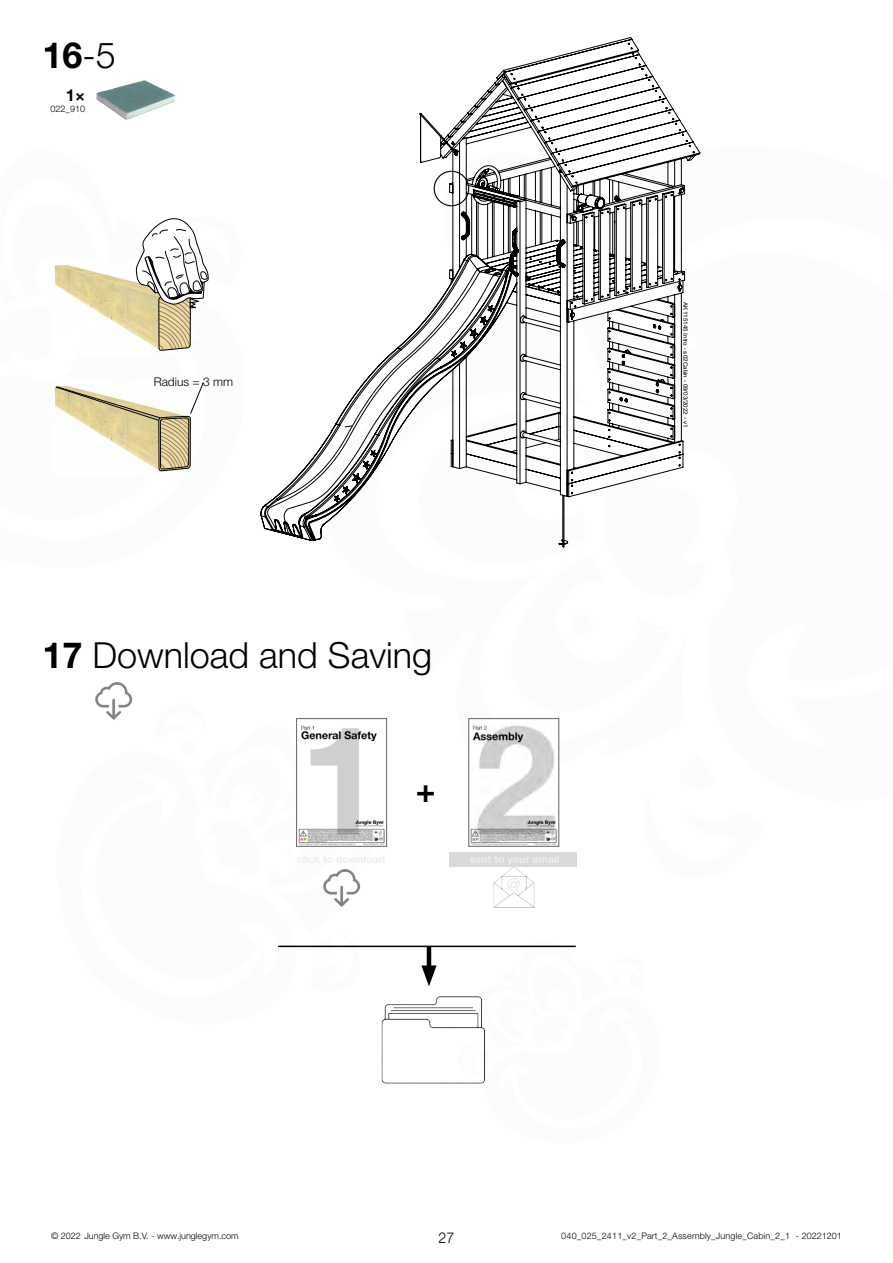
<style>
.page{position:relative;width:893px;height:1263px;background:#fff}
.page>*{position:absolute;margin:0;border:0;box-sizing:border-box;transform-origin:0 0}
.t1{font:300 36px "Helvetica Neue LTW1 G";color:#000}
.t2{font:700 36px "Helvetica Neue LTW1 G";color:#000}
.t3{font:700 33px "Helvetica Neue LTW1 G";color:#000}
.t4{font:700 16.5px "Helvetica Neue LTW1 G";color:#000}
.t5{font:300 15px "Helvetica Neue LTW1 G";color:#000;scale:.95 1}
.t6{font:300 12px "Helvetica Neue LTW1 G";color:#000}
.t7{font:300 9px "Helvetica Neue LTW1 G";letter-spacing:.02em;color:#000}
.t8{font:300 9px "Helvetica Neue LTW1 G";color:#000}
.t9{font:6px "Arial";color:#000;scale:1.05 1}
.s1{font-weight:300}
.s2{font-weight:700}
</style>
<div class="page">
<svg style="left:260px;top:37px;width:440px;height:510px"></svg>
<svg style="left:344px;top:425px;width:8px;height:2px"></svg>
<div style="left:434px;top:171px;width:35px;height:35px;border:1px solid #000;border-radius:50%"></div>
<svg style="left:54px;top:218px;width:155px;height:254px"></svg>
<img style="left:96px;top:80px;width:80px;height:40px">
<div style="left:449px;top:852px;width:127px;height:15px;background:#dadada"></div>
<img style="left:470px;top:724px;width:87px;height:121px">
<div style="left:468px;top:718px;width:91px;height:129px;border:1px solid #646363"></div>
<hr style="left:427px;top:947px;width:4px;height:27px;background:#000">
<svg style="left:421px;top:965px;width:16px;height:21px"></svg>
<hr style="left:278px;top:945px;width:298px;height:2px;background:#000">
<img style="left:298px;top:725px;width:87px;height:120px">
<div style="left:296px;top:718px;width:91px;height:129px;border:1px solid #646363"></div>
<img style="left:323px;top:869px;width:38px;height:38px">
<img style="left:95px;top:682px;width:38px;height:38px">
<img style="left:381px;top:996px;width:105px;height:88px">
<img style="left:493px;top:867px;width:42px;height:41px">
<p class="t2" style="left:43px;top:33px;width:75px">16<span class="s1">-5</span></p>
<p class="t4" style="left:66px;top:85px;width:21px">1×</p>
<p class="t8" style="left:51px;top:103px;width:36px">022_910</p>
<p class="t6" style="left:154px;top:374px;width:81px">Radius = 3 mm</p>
<p class="t1" style="left:43px;top:633px;width:391px"><span class="s2">17</span> Download and Saving</p>
<p class="t3" style="left:416px;top:770px;width:21px">+</p>
<p class="t9" style="left:690px;top:302px;width:120px;rotate:90deg">AK115145 Intro - s02Cabin - 09/03/2022 - v1</p>
<p class="t8" style="left:51px;top:1230px;width:189px">© 2022 Jungle Gym B.V. - www.junglegym.com</p>
<p class="t7" style="left:561px;top:1230px;width:282px">040_025_2411_v2_Part_2_Assembly_Jungle_Cabin_2_1 - 20221201</p>
<h3 class="t5" style="left:439px;top:1229px;width:18px">27</h3>
</div>
